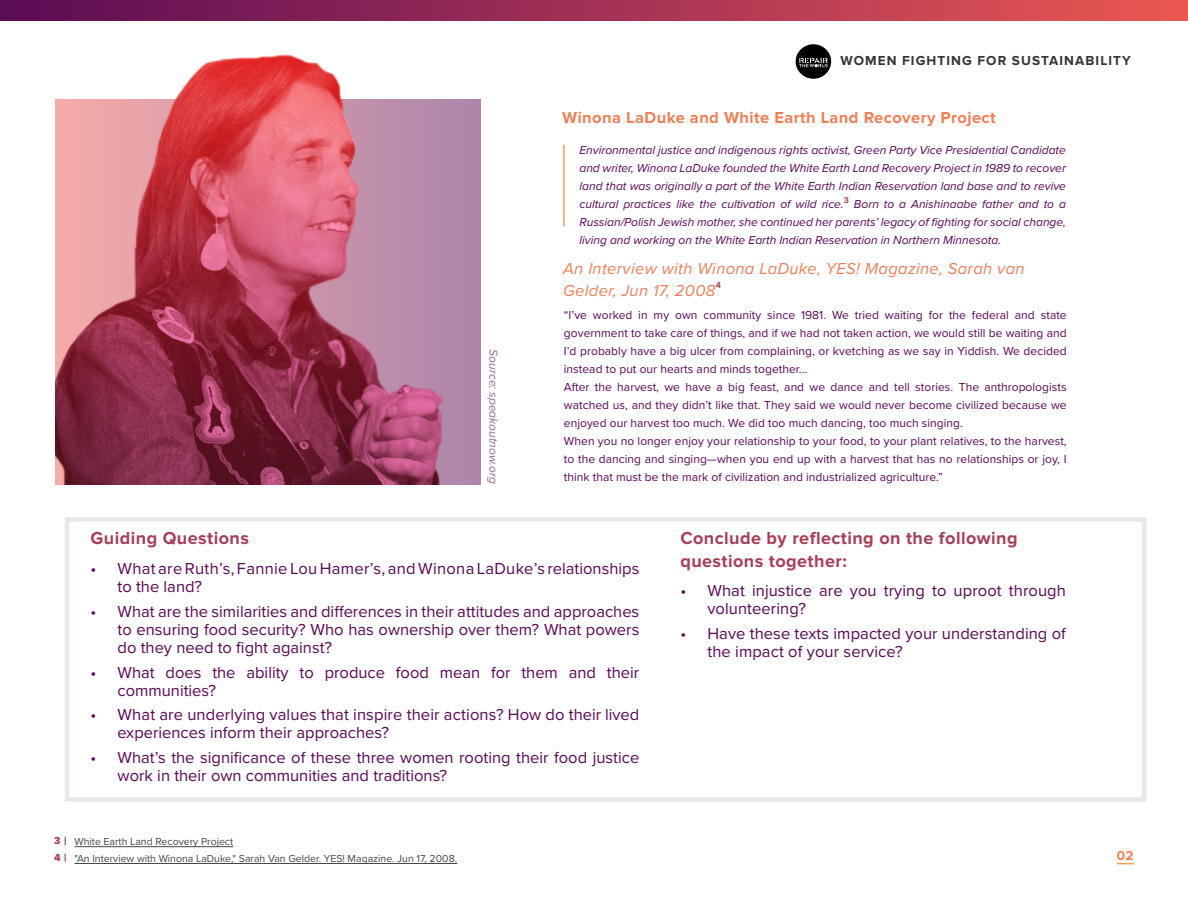
<style>
.page{position:relative;width:1188px;height:918px;background:#fff}
.page>*{position:absolute;margin:0;border:0;box-sizing:border-box;transform-origin:0 0}
.t1{font:700 18px/22.5px "Proxima Nova";letter-spacing:.025em;color:#a83e58}
.t2{font:16.5px/18px "Proxima Nova";color:#5a0655}
.t3{font:16.5px/18px "Proxima Nova";letter-spacing:.02em;color:#5a0655}
.t4{font:italic 16.5px/22.5px "Proxima Nova";letter-spacing:.02em;color:#ef7f55}
.t5{font:700 16.5px "Proxima Nova";letter-spacing:.025em;color:#ef7f55}
.t6{font:700 13.5px "Proxima Nova";letter-spacing:.08em;color:#353536}
.t7{font:700 13.5px "Proxima Nova";color:#ef7f55}
.t8{font:12px/18px "Proxima Nova";letter-spacing:.005em;color:#5a0655;text-align:justify}
.t9{font:italic 12px/18px "Proxima Nova";color:#5a0655;text-align:justify}
.t10{font:10.5px "Proxima Nova";color:#454647}
.t11{font:10.5px "Proxima Nova Extrabld";color:#a83e58}
.t12{font:700 8.7px "Proxima Nova";color:#a83e58}
</style>
<div class="page">
<div style="left:0;top:0;width:1188px;height:21px;background:linear-gradient(to right,#590b56,#eb5752)"></div>
<hr style="left:75px;top:863px;width:382px;height:1px;background:#454647">
<hr style="left:75px;top:846px;width:158px;height:1px;background:#454647">
<div style="left:796px;top:44px;width:35px;height:35px;background:#000;border-radius:50%"></div>
<img style="left:805px;top:44px;width:8px;height:35px">
<svg style="left:799px;top:58px;width:29px;height:10px"></svg>
<div style="left:55px;top:99px;width:425px;height:385px;background:#af87aa"></div>
<hr style="left:563px;top:145px;width:2px;height:81px;background:#f69f53">
<img style="left:55px;top:54px;width:388px;height:430px">
<svg style="left:1117px;top:863px;width:17px;height:1px"></svg>
<p class="t6" style="left:841px;top:53px;width:292px">WOMEN FIGHTING FOR SUSTAINABILITY</p>
<p class="t5" style="left:562px;top:108px;width:435px">Winona LaDuke and White Earth Land Recovery Project</p>
<p class="t9" style="left:503px;top:349px;width:136px;rotate:90deg">Source: speakoutnow.org</p>
<p class="t9" style="left:579px;top:141px;width:488px">Environmental justice and indigenous rights activist, Green Party Vice Presidential Candidate and writer, Winona LaDuke founded the White Earth Land Recovery Project in 1989 to recover land that was originally a part of the White Earth Indian Reservation land base and to revive cultural practices like the cultivation of wild rice.<sup>3</sup> Born to a Anishinaabe father and to a Russian/Polish Jewish mother, she continued her parents’ legacy of fighting for social change, living and working on the White Earth Indian Reservation in Northern Minnesota.</p>
<p class="t4" style="left:563px;top:256px;width:463px">An Interview with Winona LaDuke, YES! Magazine, Sarah van<br>Gelder, Jun 17, 2008</p>
<p class="t12" style="left:716px;top:280px;width:7px">4</p>
<p class="t8" style="left:564px;top:305px;width:504px">“I’ve worked in my own community since 1981. We tried waiting for the federal and state government to take care of things, and if we had not taken action, we would still be waiting and I’d probably have a big ulcer from complaining, or kvetching as we say in Yiddish. We decided instead to put our hearts and minds together...</p>
<p class="t8" style="left:564px;top:377px;width:504px">After the harvest, we have a big feast, and we dance and tell stories. The anthropologists watched us, and they didn’t like that. They said we would never become civilized because we enjoyed our harvest too much. We did too much dancing, too much singing.</p>
<p class="t8" style="left:564px;top:431px;width:504px">When you no longer enjoy your relationship to your food, to your plant relatives, to the harvest, to the dancing and singing—when you end up with a harvest that has no relationships or joy, I think that must be the mark of civilization and industrialized agriculture.”</p>
<p class="t1" style="left:91px;top:527px;width:160px">Guiding Questions</p>
<p class="t3" style="left:118px;top:559px;width:523px;text-indent:-27px">• What are Ruth’s, Fannie Lou Hamer’s, and Winona LaDuke’s relationships to the land?</p>
<p class="t2" style="left:118px;top:602px;width:523px;text-align:justify;text-indent:-27px">• What are the similarities and differences in their attitudes and approaches to ensuring food security? Who has ownership over them? What powers do they need to fight against?</p>
<p class="t2" style="left:118px;top:662px;width:523px;text-indent:-27px">• What does the ability to produce food mean for them and their communities?</p>
<p class="t2" style="left:118px;top:705px;width:523px;text-indent:-27px">• What are underlying values that inspire their actions? How do their lived experiences inform their approaches?</p>
<p class="t2" style="left:118px;top:748px;width:523px;text-indent:-27px">• What’s the significance of these three women rooting their food justice work in their own communities and traditions?</p>
<p class="t1" style="left:680px;top:527px;width:339px">Conclude by reflecting on the following questions together:</p>
<p class="t2" style="left:707px;top:581px;width:360px;text-indent:-27px">• What injustice are you trying to uproot through volunteering?</p>
<p class="t2" style="left:707px;top:624px;width:360px;text-indent:-27px">• Have these texts impacted your understanding of the impact of your service?</p>
<p class="t11" style="left:54px;top:835px;width:8px">3</p>
<p class="t11" style="left:54px;top:851px;width:8px">4</p>
<p class="t10" style="left:75px;top:834px;width:160px">White Earth Land Recovery Project</p>
<p class="t10" style="left:75px;top:851px;width:384px">"An Interview with Winona LaDuke," Sarah Van Gelder. YES! Magazine. Jun 17, 2008.</p>
<p class="t7" style="left:1117px;top:847px;width:18px">02</p>
</div>
